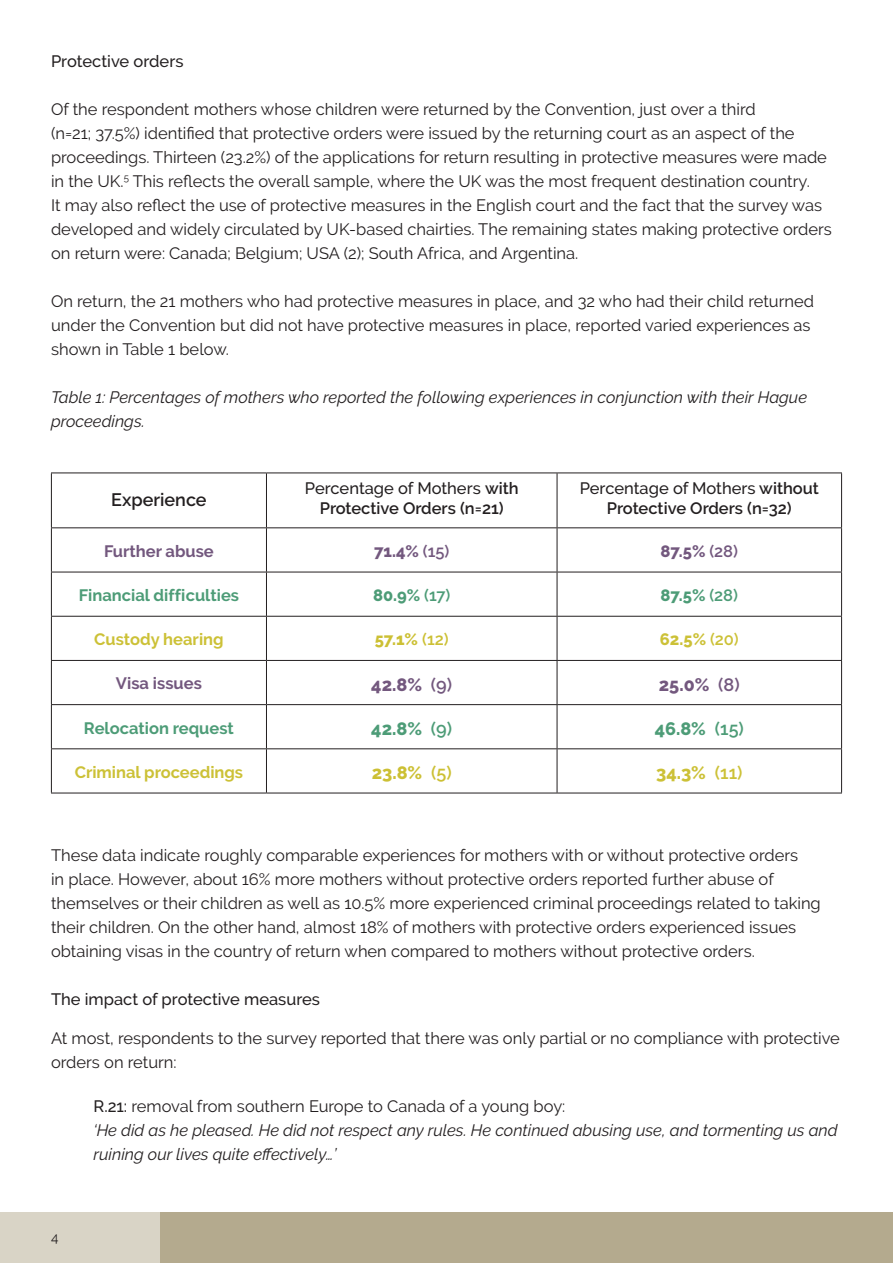
<style>
.page{position:relative;width:893px;height:1263px;background:#fff}
.page>*{position:absolute;margin:0;border:0;box-sizing:border-box;transform-origin:0 0}
.t1{font:800 18px "Raleway";color:#4d9c77}
.t2{font:800 18px "Raleway";color:#73587e}
.t3{font:600 18px "Raleway";color:#231f20}
.t4{font:800 18px "Raleway";color:#ccc137}
.t5{font:800 18px "Raleway";color:#ccc034}
.t6{font:16.5px/24px "Raleway";color:#231f20}
.t7{font:italic 16.5px/24px "Raleway";color:#231f20}
.t8{font:500 16.5px "Raleway";color:#231f20}
.t9{font:600 16.5px/19.8px "Raleway";color:#231f20;text-align:center}
.t10{font:700 16.5px "Raleway";color:#4d9c77}
.t11{font:700 16.5px "Raleway";color:#ccc137}
.t12{font:700 16.5px "Raleway";color:#73587e}
.t13{font:800 16.5px "Raleway";color:#73587e}
.t14{font:800 16.5px "Raleway";color:#4d9c77}
.t15{font:800 16.5px "Raleway";color:#ccc034}
.t16{font:800 16.5px "Raleway";color:#ccc137}
.t17{font:13.5px "Raleway";color:#231f20}
.s1{font-weight:500}
.s2{font-weight:600}
</style>
<div class="page">
<div style="left:0;top:1212px;width:893px;height:51px;background:#b4aa8e"></div>
<div style="left:0;top:1212px;width:159px;height:51px;background:#d9d4c6"></div>
<hr style="left:841px;top:617px;width:1px;height:43px;background:#231f20">
<hr style="left:841px;top:749px;width:1px;height:44px;background:#231f20">
<hr style="left:557px;top:793px;width:285px;height:1px;background:#231f20">
<hr style="left:557px;top:473px;width:1px;height:54px;background:#231f20">
<hr style="left:557px;top:528px;width:1px;height:44px;background:#231f20">
<hr style="left:557px;top:572px;width:1px;height:44px;background:#231f20">
<hr style="left:557px;top:617px;width:1px;height:43px;background:#231f20">
<hr style="left:557px;top:661px;width:1px;height:43px;background:#231f20">
<hr style="left:557px;top:705px;width:1px;height:43px;background:#231f20">
<hr style="left:557px;top:749px;width:1px;height:44px;background:#231f20">
<hr style="left:266px;top:793px;width:291px;height:1px;background:#231f20">
<hr style="left:266px;top:473px;width:291px;height:1px;background:#231f20">
<hr style="left:557px;top:473px;width:285px;height:1px;background:#231f20">
<hr style="left:841px;top:473px;width:1px;height:54px;background:#231f20">
<hr style="left:51px;top:527px;width:215px;height:1px;background:#231f20">
<hr style="left:266px;top:527px;width:291px;height:1px;background:#231f20">
<hr style="left:557px;top:527px;width:285px;height:1px;background:#231f20">
<hr style="left:841px;top:528px;width:1px;height:44px;background:#231f20">
<hr style="left:51px;top:572px;width:215px;height:1px;background:#231f20">
<hr style="left:266px;top:572px;width:291px;height:1px;background:#231f20">
<hr style="left:557px;top:572px;width:285px;height:1px;background:#231f20">
<hr style="left:841px;top:572px;width:1px;height:44px;background:#231f20">
<hr style="left:51px;top:616px;width:215px;height:1px;background:#231f20">
<hr style="left:266px;top:616px;width:291px;height:1px;background:#231f20">
<hr style="left:557px;top:616px;width:285px;height:1px;background:#231f20">
<hr style="left:51px;top:473px;width:215px;height:1px;background:#231f20">
<hr style="left:51px;top:473px;width:1px;height:54px;background:#231f20">
<hr style="left:266px;top:473px;width:1px;height:54px;background:#231f20">
<hr style="left:51px;top:528px;width:1px;height:44px;background:#231f20">
<hr style="left:266px;top:528px;width:1px;height:44px;background:#231f20">
<hr style="left:51px;top:572px;width:1px;height:44px;background:#231f20">
<hr style="left:266px;top:572px;width:1px;height:44px;background:#231f20">
<hr style="left:51px;top:617px;width:1px;height:43px;background:#231f20">
<hr style="left:266px;top:617px;width:1px;height:43px;background:#231f20">
<hr style="left:266px;top:661px;width:1px;height:43px;background:#231f20">
<hr style="left:266px;top:705px;width:1px;height:43px;background:#231f20">
<hr style="left:51px;top:749px;width:1px;height:44px;background:#231f20">
<hr style="left:266px;top:749px;width:1px;height:44px;background:#231f20">
<hr style="left:51px;top:793px;width:215px;height:1px;background:#231f20">
<hr style="left:51px;top:660px;width:215px;height:1px;background:#231f20">
<hr style="left:51px;top:661px;width:1px;height:43px;background:#231f20">
<hr style="left:266px;top:660px;width:291px;height:1px;background:#231f20">
<hr style="left:557px;top:660px;width:285px;height:1px;background:#231f20">
<hr style="left:841px;top:661px;width:1px;height:43px;background:#231f20">
<hr style="left:51px;top:704px;width:215px;height:1px;background:#231f20">
<hr style="left:51px;top:705px;width:1px;height:43px;background:#231f20">
<hr style="left:266px;top:704px;width:291px;height:1px;background:#231f20">
<hr style="left:557px;top:704px;width:285px;height:1px;background:#231f20">
<hr style="left:841px;top:705px;width:1px;height:43px;background:#231f20">
<hr style="left:51px;top:748px;width:215px;height:1px;background:#231f20">
<hr style="left:266px;top:748px;width:291px;height:1px;background:#231f20">
<hr style="left:557px;top:748px;width:285px;height:1px;background:#231f20">
<p class="t8" style="left:51px;top:51px;width:134px">Protective orders</p>
<p class="t6" style="left:51px;top:97px;width:782px">Of the respondent mothers whose children were returned by the Convention, just over a third<br>(n=21; 37.5%) identified that protective orders were issued by the returning court as an aspect of the proceedings. Thirteen (23.2%) of the applications for return resulting in protective measures were made in the UK.<sup>5</sup> This reflects the overall sample, where the UK was the most frequent destination country.<br>It may also reflect the use of protective measures in the English court and the fact that the survey was developed and widely circulated by UK-based chairties. The remaining states making protective orders on return were: Canada; Belgium; USA (2); South Africa, and Argentina.</p>
<p class="t6" style="left:51px;top:289px;width:764px">On return, the 21 mothers who had protective measures in place, and 32 who had their child returned under the Convention but did not have protective measures in place, reported varied experiences as shown in Table 1 below.</p>
<p class="t7" style="left:51px;top:385px;width:758px">Table 1: Percentages of mothers who reported the following experiences in conjunction with their Hague proceedings.</p>
<p class="t3" style="left:111px;top:490px;width:97px">Experience</p>
<p class="t9" style="left:305px;top:479px;width:215px"><span class="s1">Percentage of Mothers</span> with<br>Protective Orders (n=21)</p>
<p class="t8" style="left:580px;top:479px;width:241px">Percentage of Mothers <span class="s2">without</span></p>
<p class="t9" style="left:607px;top:499px;width:186px">Protective Orders (n=32)</p>
<p class="t12" style="left:104px;top:542px;width:111px">Further abuse</p>
<p class="t13" style="left:374px;top:542px;width:77px">71.4% <span class="s2">(15)</span></p>
<p class="t13" style="left:660px;top:542px;width:79px">87.5% <span class="s2">(28)</span></p>
<p class="t10" style="left:79px;top:586px;width:162px">Financial difficulties</p>
<p class="t14" style="left:373px;top:586px;width:79px">80.9% <span class="s2">(17)</span></p>
<p class="t14" style="left:660px;top:586px;width:79px">87.5% <span class="s2">(28)</span></p>
<p class="t11" style="left:94px;top:630px;width:131px">Custody hearing</p>
<p class="t15" style="left:375px;top:630px;width:75px">57.1% <span class="s2">(12)</span></p>
<p class="t16" style="left:660px;top:630px;width:80px">62.5% <span class="s2">(20)</span></p>
<p class="t12" style="left:116px;top:674px;width:87px">Visa issues</p>
<p class="t2" style="left:371px;top:674px;width:82px">42.8% <span class="s2">(9)</span></p>
<p class="t2" style="left:659px;top:674px;width:82px">25.0% <span class="s2">(8)</span></p>
<p class="t10" style="left:84px;top:718px;width:151px">Relocation request</p>
<p class="t1" style="left:371px;top:718px;width:82px">42.8% <span class="s2">(9)</span></p>
<p class="t1" style="left:655px;top:718px;width:91px">46.8% <span class="s2">(15)</span></p>
<p class="t11" style="left:75px;top:763px;width:170px">Criminal proceedings</p>
<p class="t5" style="left:372px;top:763px;width:82px">23.8% <span class="s2">(5)</span></p>
<p class="t4" style="left:656px;top:763px;width:88px">34.3% <span class="s2">(11)</span></p>
<p class="t6" style="left:51px;top:843px;width:771px">These data indicate roughly comparable experiences for mothers with or without protective orders<br>in place. However, about 16% more mothers without protective orders reported further abuse of themselves or their children as well as 10.5% more experienced criminal proceedings related to taking their children. On the other hand, almost 18% of mothers with protective orders experienced issues obtaining visas in the country of return when compared to mothers without protective orders.</p>
<p class="t8" style="left:51px;top:990px;width:270px">The impact of protective measures</p>
<p class="t6" style="left:51px;top:1026px;width:790px">At most, respondents to the survey reported that there was only partial or no compliance with protective orders on return:</p>
<p class="t17" style="left:51px;top:1229px;width:9px">4</p>
<p class="t6" style="left:94px;top:1094px;width:473px"><span class="s1">R.21:</span> removal from southern Europe to Canada of a young boy:</p>
<p class="t7" style="left:94px;top:1118px;width:746px">‘He did as he pleased. He did not respect any rules. He continued abusing use, and tormenting us and ruining our lives quite effectively…’</p>
</div>
